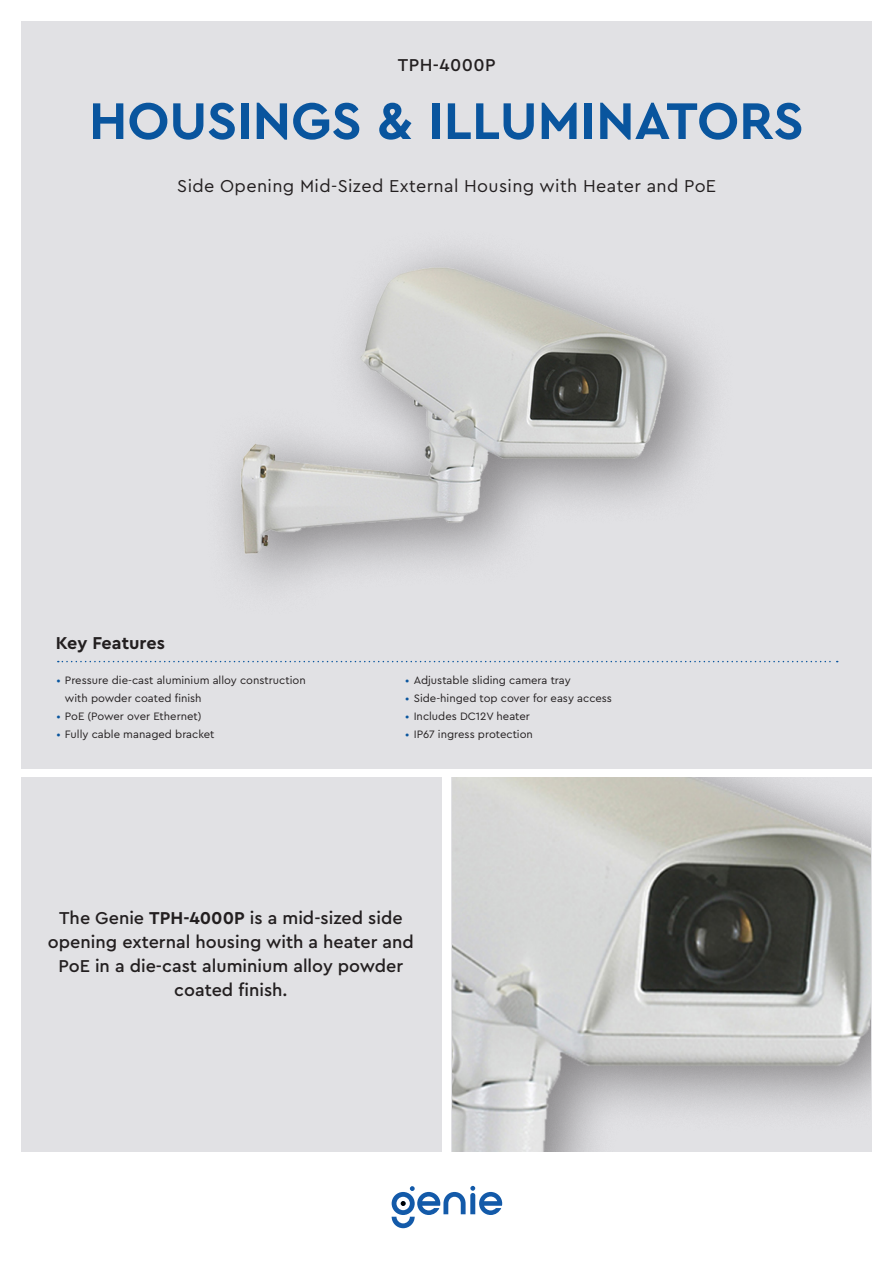
<style>
.page{position:relative;width:893px;height:1263px;background:#fff}
.page>*{position:absolute;margin:0;border:0;box-sizing:border-box;transform-origin:0 0}
.t1{font:700 54px "Cera Pro";color:#09559e}
.t2{font:500 18px/24px "Cera Pro";color:#231f20;text-align:center}
.t3{font:18px "Cera Pro";letter-spacing:.02em;color:#231f20}
.t4{font:700 18px "Cera Pro";color:#231f20}
.t5{font:500 18px "Cera Pro";letter-spacing:.025em;color:#231f20}
.t6{font:11.25px/18px "Cera Pro";color:#231f20}
.s1{color:#09559e}
.s2{font-weight:700}
</style>
<div class="page">
<div style="left:21px;top:21px;width:851px;height:748px;background:#e1e1e4"></div>
<div style="left:21px;top:777px;width:421px;height:374px;background:#e1e1e4"></div>
<svg style="left:392px;top:1186px;width:110px;height:42px"></svg>
<img style="left:226px;top:250px;width:484px;height:334px">
<img style="left:452px;top:777px;width:418px;height:374px">
<svg style="left:58px;top:661px;width:780px;height:1px"></svg>
<p class="t5" style="left:398px;top:53px;width:99px">TPH-4000P</p>
<p class="t1" style="left:89px;top:85px;width:716px">HOUSINGS &amp; ILLUMINATORS</p>
<p class="t3" style="left:177px;top:174px;width:540px">Side Opening Mid-Sized External Housing with Heater and PoE</p>
<p class="t4" style="left:56px;top:631px;width:111px">Key Features</p>
<p class="t6" style="left:65px;top:671px;width:242px;text-indent:-9px"><span class="s1">•</span> Pressure die-cast aluminium alloy construction with powder coated finish</p>
<p class="t6" style="left:56px;top:707px;width:147px"><span class="s1">•</span> PoE (Power over Ethernet)</p>
<p class="t6" style="left:56px;top:725px;width:160px"><span class="s1">•</span> Fully cable managed bracket</p>
<p class="t6" style="left:405px;top:671px;width:167px"><span class="s1">•</span> Adjustable sliding camera tray</p>
<p class="t6" style="left:405px;top:689px;width:208px"><span class="s1">•</span> Side-hinged top cover for easy access</p>
<p class="t6" style="left:405px;top:707px;width:126px"><span class="s1">•</span> Includes DC12V heater</p>
<p class="t6" style="left:405px;top:725px;width:129px"><span class="s1">•</span> IP67 ingress protection</p>
<p class="t2" style="left:48px;top:905px;width:367px">The Genie <span class="s2">TPH-4000P</span> is a mid-sized side opening external housing with a heater and PoE in a die-cast aluminium alloy powder coated finish.</p>
</div>
